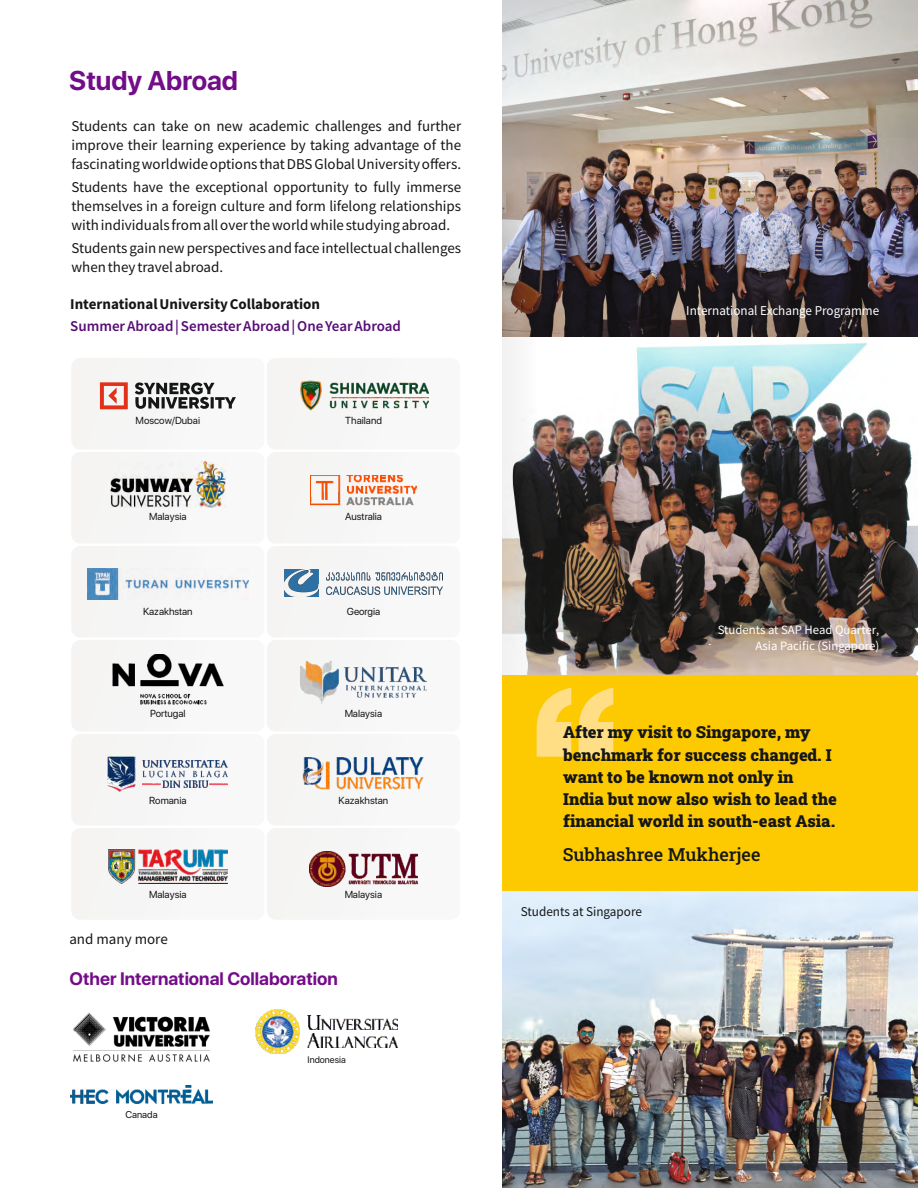
<style>
.page{position:relative;width:918px;height:1188px;background:#fff}
.page>*{position:absolute;margin:0;border:0;box-sizing:border-box;transform-origin:0 0}
.t1{font:italic 200 27px "SF Pro Display";color:#730c88}
.t2{font:italic 200 18px "SF Pro Display";color:#730c88}
.t3{font:500 18px "Roboto Slab";color:#151616}
.t4{font:900 16.5px/22.2px "Roboto Slab";color:#151616}
.t5{font:15px/18.9px "Source Sans Pro";color:#151616;text-align:justify}
.t6{font:600 15px "Source Sans Pro";color:#560d75}
.t7{font:700 15px "Source Sans Pro";color:#151616}
.t8{font:13.5px "Source Sans Pro";color:#fff}
.t9{font:13.5px "Source Sans Pro";color:#151616}
.t10{font:12.75px/16px "Source Sans Pro";color:#fff;text-align:right}
.t11{font:italic 200 10.2px "SF Pro Display";color:#151616}
.t12{font:italic 200 9.9px "SF Pro Display";color:#151616}
.t13{font:italic 200 9.45px "SF Pro Display";color:#151616}
</style>
<div class="page">
<img style="left:502px;top:0;width:416px;height:675px">
<svg style="left:502px;top:338px;width:34px;height:337px;fill:#f1f1f1"></svg>
<img style="left:502px;top:891px;width:416px;height:297px">
<div style="left:502px;top:675px;width:416px;height:216px;background:#fdc900"></div>
<svg style="left:537px;top:688px;width:76px;height:69px"></svg>
<img style="left:70px;top:1085px;width:143px;height:18px">
<img style="left:73px;top:1013px;width:137px;height:49px">
<img style="left:256px;top:1010px;width:43px;height:44px">
<img style="left:308px;top:1016px;width:90px;height:14px">
<img style="left:307px;top:1033px;width:91px;height:15px">
<div style="left:70px;top:357px;width:196px;height:94px;background:#f7f6f6;border-radius:10px"></div>
<div style="left:69px;top:356px;width:198px;height:96px;border:2px solid #fff;border-radius:10px"></div>
<div style="left:266px;top:357px;width:195px;height:94px;background:#f7f6f6;border-radius:10px"></div>
<div style="left:265px;top:356px;width:197px;height:96px;border:2px solid #fff;border-radius:10px"></div>
<div style="left:70px;top:451px;width:196px;height:94px;background:#f7f6f6;border-radius:10px"></div>
<div style="left:69px;top:450px;width:198px;height:96px;border:2px solid #fff;border-radius:10px"></div>
<div style="left:266px;top:451px;width:195px;height:94px;background:#f7f6f6;border-radius:10px"></div>
<div style="left:265px;top:450px;width:197px;height:96px;border:2px solid #fff;border-radius:10px"></div>
<div style="left:70px;top:545px;width:196px;height:94px;background:#f7f6f6;border-radius:10px"></div>
<div style="left:69px;top:544px;width:198px;height:96px;border:2px solid #fff;border-radius:10px"></div>
<div style="left:266px;top:545px;width:195px;height:94px;background:#f7f6f6;border-radius:10px"></div>
<div style="left:265px;top:544px;width:197px;height:96px;border:2px solid #fff;border-radius:10px"></div>
<svg style="left:134px;top:382px;width:102px;height:27px"></svg>
<svg style="left:100px;top:382px;width:28px;height:27px"></svg>
<img style="left:300px;top:381px;width:128px;height:30px">
<img style="left:284px;top:570px;width:34px;height:27px">
<img style="left:326px;top:573px;width:117px;height:21px">
<img style="left:87px;top:569px;width:162px;height:31px">
<img style="left:111px;top:461px;width:114px;height:47px">
<img style="left:310px;top:475px;width:107px;height:30px">
<div style="left:70px;top:639px;width:196px;height:94px;background:#f7f6f6;border-radius:10px"></div>
<img style="left:113px;top:654px;width:110px;height:51px">
<div style="left:69px;top:638px;width:198px;height:96px;border:2px solid #fff;border-radius:10px"></div>
<div style="left:266px;top:639px;width:195px;height:94px;background:#f7f6f6;border-radius:10px"></div>
<div style="left:265px;top:638px;width:197px;height:96px;border:2px solid #fff;border-radius:10px"></div>
<div style="left:70px;top:733px;width:196px;height:94px;background:#f7f6f6;border-radius:10px"></div>
<div style="left:69px;top:732px;width:198px;height:96px;border:2px solid #fff;border-radius:10px"></div>
<div style="left:266px;top:733px;width:195px;height:94px;background:#f7f6f6;border-radius:10px"></div>
<div style="left:265px;top:732px;width:197px;height:96px;border:2px solid #fff;border-radius:10px"></div>
<div style="left:70px;top:827px;width:196px;height:94px;background:#f7f6f6;border-radius:10px"></div>
<div style="left:69px;top:826px;width:198px;height:96px;border:2px solid #fff;border-radius:10px"></div>
<div style="left:266px;top:827px;width:195px;height:94px;background:#f7f6f6;border-radius:10px"></div>
<div style="left:265px;top:826px;width:197px;height:96px;border:2px solid #fff;border-radius:10px"></div>
<img style="left:300px;top:662px;width:127px;height:42px">
<img style="left:142px;top:761px;width:86px;height:26px">
<img style="left:108px;top:756px;width:27px;height:36px">
<img style="left:302px;top:758px;width:122px;height:32px">
<img style="left:108px;top:850px;width:120px;height:34px">
<img style="left:309px;top:851px;width:109px;height:36px">
<h1 class="t1" style="left:69px;top:64px;width:170px">Study Abroad</h1>
<p class="t5" style="left:71px;top:118px;width:391px">Students can take on new academic challenges and further improve their learning experience by taking advantage of the fascinating worldwide options that DBS Global University offers.</p>
<p class="t5" style="left:71px;top:179px;width:391px">Students have the exceptional opportunity to fully immerse themselves in a foreign culture and form lifelong relationships with individuals from all over the world while studying abroad.</p>
<p class="t5" style="left:71px;top:240px;width:391px">Students gain new perspectives and face intellectual challenges when they travel abroad.</p>
<p class="t7" style="left:70px;top:298px;width:251px">International University Collaboration</p>
<p class="t6" style="left:70px;top:320px;width:332px">Summer Abroad | Semester Abroad | One Year Abroad</p>
<p class="t11" style="left:136px;top:414px;width:66px">Moscow/Dubai</p>
<p class="t11" style="left:345px;top:414px;width:38px">Thailand</p>
<p class="t11" style="left:149px;top:511px;width:39px">Malaysia</p>
<p class="t11" style="left:345px;top:511px;width:38px">Australia</p>
<p class="t11" style="left:143px;top:605px;width:51px">Kazakhstan</p>
<p class="t11" style="left:347px;top:605px;width:35px">Georgia</p>
<p class="t11" style="left:150px;top:708px;width:37px">Portugal</p>
<p class="t11" style="left:345px;top:708px;width:39px">Malaysia</p>
<p class="t11" style="left:149px;top:794px;width:39px">Romania</p>
<p class="t11" style="left:149px;top:889px;width:39px">Malaysia</p>
<p class="t5" style="left:69px;top:930px;width:100px">and many more</p>
<p class="t11" style="left:339px;top:794px;width:51px">Kazakhstan</p>
<p class="t11" style="left:345px;top:889px;width:39px">Malaysia</p>
<p class="t2" style="left:70px;top:968px;width:270px">Other International Collaboration</p>
<p class="t12" style="left:125px;top:1108px;width:34px">Canada</p>
<p class="t13" style="left:308px;top:1054px;width:40px">Indonesia</p>
<p class="t8" style="left:686px;top:305px;width:195px">International Exchange Programme</p>
<p class="t10" style="left:718px;top:623px;width:163px">Students at SAP Head Quarter,<br>Asia Pacific (Singapore)</p>
<p class="t4" style="left:563px;top:721px;width:275px">After my visit to Singapore, my benchmark for success changed. I want to be known not only in<br>India but now also wish to lead the financial world in south-east Asia.</p>
<p class="t3" style="left:563px;top:842px;width:199px">Subhashree Mukherjee</p>
<p class="t9" style="left:521px;top:906px;width:123px">Students at Singapore</p>
</div>
